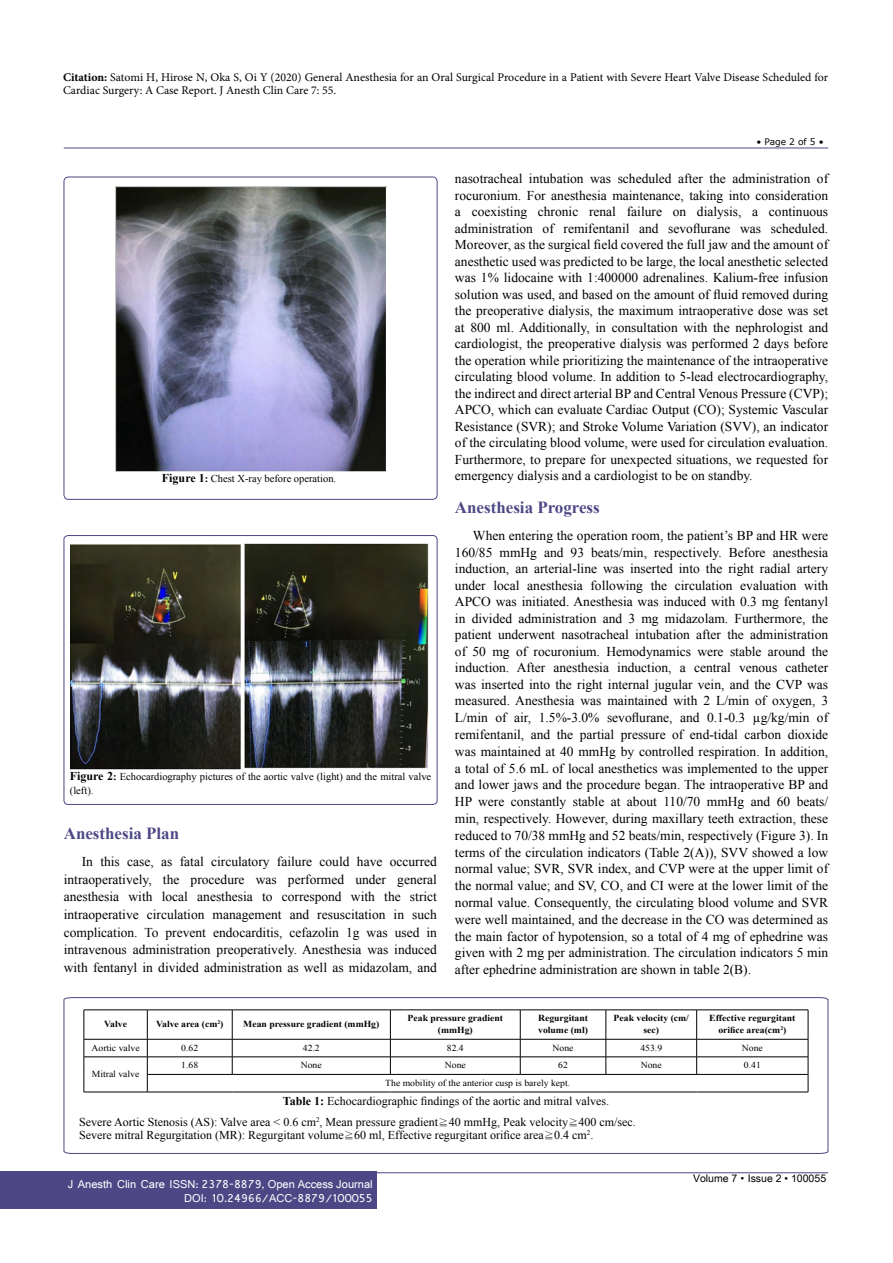
<style>
.page{position:relative;width:893px;height:1263px;background:#fff}
.page>*{position:absolute;margin:0;border:0;box-sizing:border-box;transform-origin:0 0}
.t1{font:700 16.95px "Times New Roman";color:#4d4785}
.t2{font:13.5px/16.6px "Times New Roman";color:#000;text-align:justify}
.t3{font:12px/21px "Times New Roman";color:#000}
.t4{font:12px/14.2px "Shruti";color:#fff;text-align:right}
.t5{font:11.85px/13.5px "Minion Pro";color:#000}
.t6{font:10.5px/13.5px "Times New Roman";color:#000}
.t7{font:10.5px "Arial Unicode MS";color:#000}
.t8{font:700 9.15px/12px "Times New Roman";color:#000;text-align:center;scale:1.06 1}
.t9{font:9.15px "Times New Roman";color:#000;scale:1.06 1}
.t10{font:9px "MS Reference Sans Serif";color:#000}
.s1{font-weight:700}
.s2{font-weight:700;font-size:12px}
.s3{font-family:"MS Mincho";font-size:10.5px}
.s4{font-family:"Batang"}
</style>
<div class="page">
<hr style="left:64px;top:148px;width:764px;height:1px;background:#4d4785">
<hr style="left:64px;top:1172px;width:764px;height:1px;background:#4d4785">
<div style="left:0;top:1171px;width:376px;height:38px;background:#4d4785"></div>
<div style="left:64px;top:177px;width:373px;height:323px;border:1px solid #4d4785;border-radius:4px"></div>
<div style="left:64px;top:535px;width:373px;height:270px;border:1px solid #4d4785;border-radius:4px"></div>
<img style="left:115px;top:186px;width:271px;height:286px">
<img style="left:70px;top:544px;width:358px;height:226px">
<svg style="left:64px;top:997px;width:764px;height:157px"></svg>
<hr style="left:84px;top:1009px;width:63px;height:1px;background:#000">
<hr style="left:147px;top:1009px;width:85px;height:1px;background:#000">
<hr style="left:232px;top:1009px;width:158px;height:1px;background:#000">
<hr style="left:390px;top:1009px;width:130px;height:1px;background:#000">
<hr style="left:520px;top:1009px;width:86px;height:1px;background:#000">
<hr style="left:606px;top:1009px;width:91px;height:1px;background:#000">
<hr style="left:697px;top:1009px;width:111px;height:1px;background:#000">
<hr style="left:84px;top:1039px;width:63px;height:1px;background:#000">
<hr style="left:147px;top:1039px;width:85px;height:1px;background:#000">
<hr style="left:232px;top:1039px;width:158px;height:1px;background:#000">
<hr style="left:390px;top:1039px;width:130px;height:1px;background:#000">
<hr style="left:520px;top:1039px;width:86px;height:1px;background:#000">
<hr style="left:606px;top:1039px;width:91px;height:1px;background:#000">
<hr style="left:697px;top:1039px;width:111px;height:1px;background:#000">
<hr style="left:84px;top:1056px;width:63px;height:1px;background:#000">
<hr style="left:147px;top:1056px;width:85px;height:1px;background:#000">
<hr style="left:232px;top:1056px;width:158px;height:1px;background:#000">
<svg style="left:232px;top:1010px;width:1px;height:64px"></svg>
<hr style="left:390px;top:1056px;width:130px;height:1px;background:#000">
<svg style="left:390px;top:1010px;width:1px;height:64px"></svg>
<hr style="left:520px;top:1056px;width:86px;height:1px;background:#000">
<svg style="left:520px;top:1010px;width:1px;height:64px"></svg>
<hr style="left:606px;top:1056px;width:91px;height:1px;background:#000">
<svg style="left:606px;top:1010px;width:1px;height:64px"></svg>
<hr style="left:697px;top:1056px;width:111px;height:1px;background:#000">
<svg style="left:696px;top:1010px;width:1px;height:64px"></svg>
<svg style="left:84px;top:1010px;width:1px;height:82px"></svg>
<hr style="left:147px;top:1074px;width:85px;height:1px;background:#000">
<svg style="left:147px;top:1010px;width:1px;height:82px"></svg>
<hr style="left:232px;top:1074px;width:158px;height:1px;background:#000">
<hr style="left:390px;top:1074px;width:130px;height:1px;background:#000">
<hr style="left:520px;top:1074px;width:86px;height:1px;background:#000">
<hr style="left:606px;top:1074px;width:91px;height:1px;background:#000">
<hr style="left:697px;top:1074px;width:111px;height:1px;background:#000">
<svg style="left:808px;top:1010px;width:1px;height:82px"></svg>
<hr style="left:84px;top:1092px;width:63px;height:1px;background:#000">
<hr style="left:147px;top:1092px;width:85px;height:1px;background:#000">
<hr style="left:232px;top:1092px;width:158px;height:1px;background:#000">
<hr style="left:390px;top:1092px;width:130px;height:1px;background:#000">
<hr style="left:520px;top:1092px;width:86px;height:1px;background:#000">
<hr style="left:606px;top:1092px;width:91px;height:1px;background:#000">
<hr style="left:697px;top:1092px;width:111px;height:1px;background:#000">
<p class="t5" style="left:63px;top:70px;width:767px"><span class="s1">Citation:</span> Satomi H, Hirose N, Oka S, Oi Y (2020) General Anesthesia for an Oral Surgical Procedure in a Patient with Severe Heart Valve Disease Scheduled for<br>Cardiac Surgery: A Case Report. J Anesth Clin Care 7: 55.</p>
<p class="t6" style="left:162px;top:471px;width:176px"><span class="s2">Figure 1</span><span class="s1">:</span> Chest X-ray before operation.</p>
<p class="t6" style="left:70px;top:770px;width:363px"><span class="s2">Figure 2</span><span class="s1">:</span> Echocardiography pictures of the aortic valve (light) and the mitral valve (left).</p>
<p class="t1" style="left:64px;top:821px;width:117px">Anesthesia Plan</p>
<p class="t2" style="left:64px;top:852px;width:375px;line-height:17.7px;text-indent:18px">In this case, as fatal circulatory failure could have occurred intraoperatively, the procedure was performed under general anesthesia with local anesthesia to correspond with the strict intraoperative circulation management and resuscitation in such complication. To prevent endocarditis, cefazolin 1g was used in intravenous administration preoperatively. Anesthesia was induced with fentanyl in divided administration as well as midazolam, and</p>
<p class="t10" style="left:756px;top:136px;width:69px">• Page 2 of 5 •</p>
<p class="t2" style="left:455px;top:170px;width:375px">nasotracheal intubation was scheduled after the administration of rocuronium. For anesthesia maintenance, taking into consideration a coexisting chronic renal failure on dialysis, a continuous administration of remifentanil and sevoflurane was scheduled.<br>Moreover, as the surgical field covered the full jaw and the amount of anesthetic used was predicted to be large, the local anesthetic selected was 1% lidocaine with 1:400000 adrenalines. Kalium-free infusion solution was used, and based on the amount of fluid removed during the preoperative dialysis, the maximum intraoperative dose was set at 800 ml. Additionally, in consultation with the nephrologist and cardiologist, the preoperative dialysis was performed 2 days before the operation while prioritizing the maintenance of the intraoperative circulating blood volume. In addition to 5-lead electrocardiography, the indirect and direct arterial BP and Central Venous Pressure (CVP); APCO, which can evaluate Cardiac Output (CO); Systemic Vascular Resistance (SVR); and Stroke Volume Variation (SVV), an indicator of the circulating blood volume, were used for circulation evaluation.<br>Furthermore, to prepare for unexpected situations, we requested for emergency dialysis and a cardiologist to be on standby.</p>
<p class="t1" style="left:455px;top:496px;width:146px">Anesthesia Progress</p>
<p class="t2" style="left:455px;top:527px;width:375px;text-indent:18px">When entering the operation room, the patient’s BP and HR were 160/85 mmHg and 93 beats/min, respectively. Before anesthesia induction, an arterial-line was inserted into the right radial artery under local anesthesia following the circulation evaluation with APCO was initiated. Anesthesia was induced with 0.3 mg fentanyl in divided administration and 3 mg midazolam. Furthermore, the patient underwent nasotracheal intubation after the administration of 50 mg of rocuronium. Hemodynamics were stable around the induction. After anesthesia induction, a central venous catheter was inserted into the right internal jugular vein, and the CVP was measured. Anesthesia was maintained with 2 L/min of oxygen, 3<br>L/min of air, 1.5%-3.0% sevoflurane, and 0.1-0.3 µg/kg/min of remifentanil, and the partial pressure of end-tidal carbon dioxide was maintained at 40 mmHg by controlled respiration. In addition, a total of 5.6 mL of local anesthetics was implemented to the upper and lower jaws and the procedure began. The intraoperative BP and HP were constantly stable at about 110/70 mmHg and 60 beats/ min, respectively. However, during maxillary teeth extraction, these reduced to 70/38 mmHg and 52 beats/min, respectively (Figure 3). In terms of the circulation indicators (Table 2(A)), SVV showed a low normal value; SVR, SVR index, and CVP were at the upper limit of the normal value; and SV, CO, and CI were at the lower limit of the normal value. Consequently, the circulating blood volume and SVR were well maintained, and the decrease in the CO was determined as the main factor of hypotension, so a total of 4 mg of ephedrine was given with 2 mg per administration. The circulation indicators 5 min after ephedrine administration are shown in table 2(B).</p>
<p class="t8" style="left:104px;top:1018px;width:23px">Valve</p>
<p class="t8" style="left:156px;top:1018px;width:65px">Valve area (cm<sup>2</sup>)</p>
<p class="t8" style="left:243px;top:1018px;width:130px">Mean pressure gradient (mmHg)</p>
<p class="t8" style="left:408px;top:1012px;width:92px">Peak pressure gradient (mmHg)</p>
<p class="t8" style="left:538px;top:1012px;width:49px;text-align:left">Regurgitant volume (ml)</p>
<p class="t8" style="left:614px;top:1012px;width:73px">Peak velocity (cm/ sec)</p>
<p class="t8" style="left:709px;top:1012px;width:83px">Effective regurgitant orifice area(cm<sup>2</sup>)</p>
<p class="t9" style="left:92px;top:1041px;width:47px">Aortic valve</p>
<p class="t9" style="left:181px;top:1041px;width:17px">0.62</p>
<p class="t9" style="left:303px;top:1041px;width:17px">42.2</p>
<p class="t9" style="left:447px;top:1041px;width:17px">82.4</p>
<p class="t9" style="left:553px;top:1041px;width:21px">None</p>
<p class="t9" style="left:640px;top:1041px;width:22px">453.9</p>
<p class="t9" style="left:742px;top:1041px;width:21px">None</p>
<p class="t9" style="left:92px;top:1068px;width:46px">Mitral valve</p>
<p class="t9" style="left:181px;top:1059px;width:17px">1.68</p>
<p class="t9" style="left:301px;top:1059px;width:21px">None</p>
<p class="t9" style="left:445px;top:1059px;width:21px">None</p>
<p class="t9" style="left:558px;top:1059px;width:11px">62</p>
<p class="t9" style="left:641px;top:1059px;width:21px">None</p>
<p class="t9" style="left:744px;top:1059px;width:17px">0.41</p>
<p class="t9" style="left:385px;top:1077px;width:176px">The mobility of the anterior cusp is barely kept.</p>
<p class="t3" style="left:79px;top:1090px;width:558px;text-indent:204px"><span class="s1">Table 1:</span> Echocardiographic findings of the aortic and mitral valves.<br>Severe Aortic Stenosis (AS): Valve area &lt; 0.6 cm<sup>2</sup>, Mean pressure gradient<span class="s3">≧</span>40 mmHg, Peak velocity<span class="s3">≧</span>400 cm/sec.</p>
<p class="t3" style="left:79px;top:1124px;width:516px">Severe mitral Regurgitation (MR): Regurgitant volume<span class="s3">≧</span>60 ml, Effective regurgitant orifice area<span class="s3">≧</span>0.4 cm<sup>2</sup>.</p>
<p class="t4" style="left:68px;top:1176px;width:307px">J Anesth Clin Care ISSN: 2378-8879, Open Access Journal<br>DOI: 10.24966/ACC-8879/100055</p>
<p class="t7" style="left:693px;top:1170px;width:135px">Volume 7 <span class="s4">•</span> Issue 2 • 100055</p>
</div>
